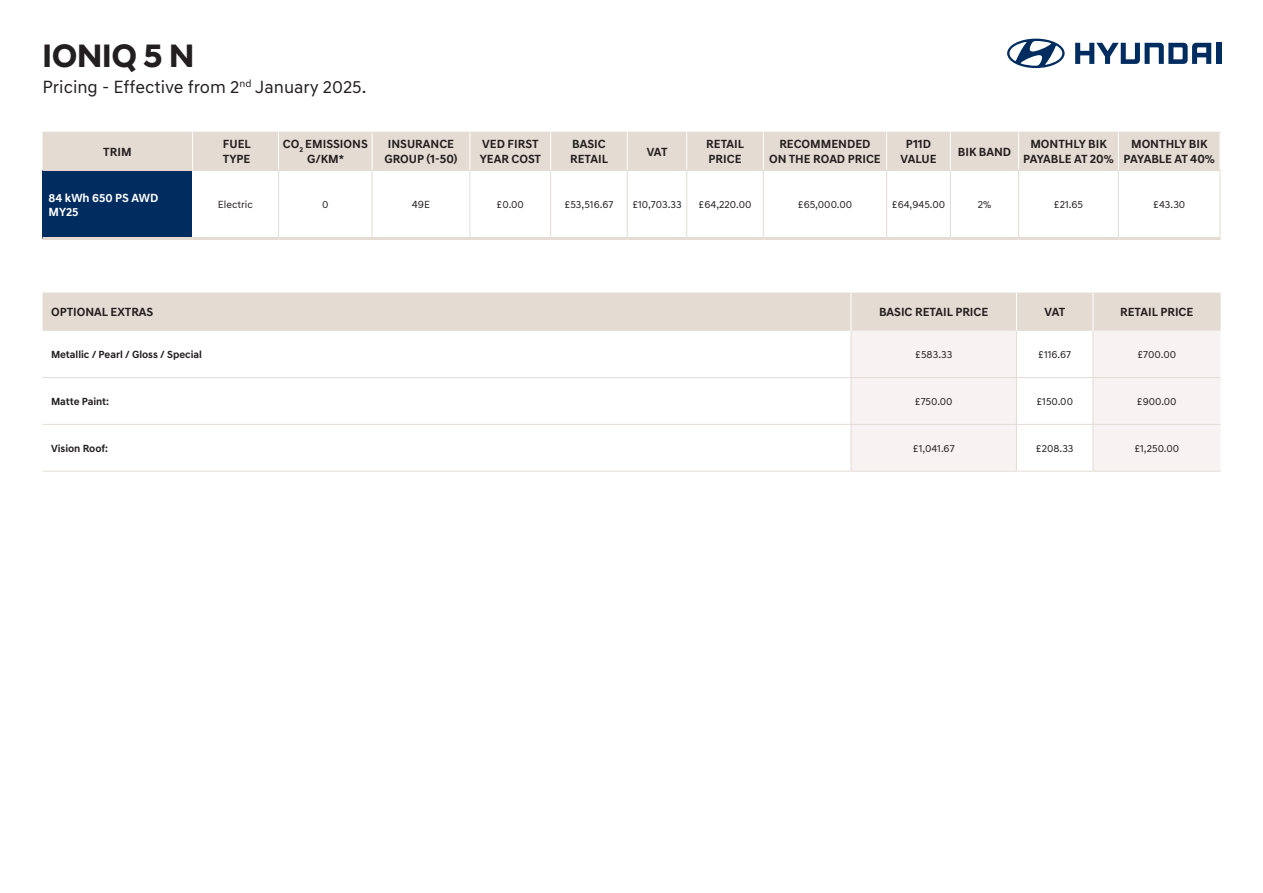
<style>
.page{position:relative;width:1263px;height:893px;background:#fff}
.page>*{position:absolute;margin:0;border:0;box-sizing:border-box;transform-origin:0 0}
.PAGE_SUB-HEAD_BLACK{font:700 33px "Hyundai Sans Head";color:#231f20}
.t1{font:18px "Hyundai Sans Text";color:#231f20}
.t2{font:700 12px/15px "Hyundai Sans Text";color:#231f20}
.t3{font:700 12px/14.4px "Hyundai Sans Text";color:#fff}
.t4{font:10.5px "Hyundai Sans Text";color:#231f20}
.t5{font:700 10.5px "Hyundai Sans Text";color:#231f20}
</style>
<div class="page">
<div style="left:43px;top:133px;width:1177px;height:37px;background:#e4dcd3"></div>
<div style="left:43px;top:170px;width:149px;height:68px;background:#002c5f"></div>
<hr style="left:43px;top:132px;width:149px;height:1px;background:#e4dcd3">
<hr style="left:192px;top:132px;width:87px;height:1px;background:#e4dcd3">
<hr style="left:279px;top:132px;width:93px;height:1px;background:#e4dcd3">
<hr style="left:372px;top:132px;width:98px;height:1px;background:#e4dcd3">
<hr style="left:470px;top:132px;width:81px;height:1px;background:#e4dcd3">
<hr style="left:551px;top:132px;width:76px;height:1px;background:#e4dcd3">
<hr style="left:627px;top:132px;width:60px;height:1px;background:#e4dcd3">
<hr style="left:687px;top:132px;width:76px;height:1px;background:#e4dcd3">
<hr style="left:763px;top:132px;width:124px;height:1px;background:#e4dcd3">
<hr style="left:887px;top:132px;width:63px;height:1px;background:#e4dcd3">
<hr style="left:950px;top:132px;width:68px;height:1px;background:#e4dcd3">
<hr style="left:1018px;top:132px;width:100px;height:1px;background:#e4dcd3">
<hr style="left:1118px;top:132px;width:102px;height:1px;background:#e4dcd3">
<hr style="left:278px;top:171px;width:1px;height:66px;background:#e4dcd3">
<hr style="left:372px;top:171px;width:1px;height:66px;background:#e4dcd3">
<hr style="left:469px;top:171px;width:1px;height:66px;background:#e4dcd3">
<hr style="left:550px;top:171px;width:1px;height:66px;background:#e4dcd3">
<hr style="left:627px;top:171px;width:1px;height:66px;background:#e4dcd3">
<hr style="left:686px;top:171px;width:1px;height:66px;background:#e4dcd3">
<hr style="left:763px;top:171px;width:1px;height:66px;background:#e4dcd3">
<hr style="left:886px;top:171px;width:1px;height:66px;background:#e4dcd3">
<hr style="left:950px;top:171px;width:1px;height:66px;background:#e4dcd3">
<hr style="left:1018px;top:171px;width:1px;height:66px;background:#e4dcd3">
<hr style="left:1118px;top:171px;width:1px;height:66px;background:#e4dcd3">
<hr style="left:192px;top:133px;width:1px;height:37px;background:#fff">
<hr style="left:278px;top:133px;width:1px;height:37px;background:#fff">
<hr style="left:372px;top:133px;width:1px;height:37px;background:#fff">
<hr style="left:469px;top:133px;width:1px;height:37px;background:#fff">
<hr style="left:550px;top:133px;width:1px;height:37px;background:#fff">
<hr style="left:627px;top:133px;width:1px;height:37px;background:#fff">
<hr style="left:686px;top:133px;width:1px;height:37px;background:#fff">
<hr style="left:763px;top:133px;width:1px;height:37px;background:#fff">
<hr style="left:886px;top:133px;width:1px;height:37px;background:#fff">
<hr style="left:950px;top:133px;width:1px;height:37px;background:#fff">
<hr style="left:1018px;top:133px;width:1px;height:37px;background:#fff">
<hr style="left:1118px;top:133px;width:1px;height:37px;background:#fff">
<hr style="left:43px;top:170px;width:149px;height:1px;background:#e4dcd3">
<hr style="left:192px;top:170px;width:87px;height:1px;background:#e4dcd3">
<hr style="left:279px;top:170px;width:93px;height:1px;background:#e4dcd3">
<hr style="left:372px;top:170px;width:98px;height:1px;background:#e4dcd3">
<hr style="left:470px;top:170px;width:81px;height:1px;background:#e4dcd3">
<hr style="left:551px;top:170px;width:76px;height:1px;background:#e4dcd3">
<hr style="left:627px;top:170px;width:60px;height:1px;background:#e4dcd3">
<hr style="left:687px;top:170px;width:76px;height:1px;background:#e4dcd3">
<hr style="left:763px;top:170px;width:124px;height:1px;background:#e4dcd3">
<hr style="left:887px;top:170px;width:63px;height:1px;background:#e4dcd3">
<hr style="left:950px;top:170px;width:68px;height:1px;background:#e4dcd3">
<hr style="left:1018px;top:170px;width:100px;height:1px;background:#e4dcd3">
<hr style="left:1118px;top:170px;width:102px;height:1px;background:#e4dcd3">
<hr style="left:1220px;top:171px;width:1px;height:66px;background:#e4dcd3">
<hr style="left:43px;top:237px;width:149px;height:3px;background:#e4dcd3">
<hr style="left:192px;top:237px;width:87px;height:3px;background:#e4dcd3">
<hr style="left:279px;top:237px;width:93px;height:3px;background:#e4dcd3">
<hr style="left:372px;top:237px;width:98px;height:3px;background:#e4dcd3">
<hr style="left:470px;top:237px;width:81px;height:3px;background:#e4dcd3">
<hr style="left:551px;top:237px;width:76px;height:3px;background:#e4dcd3">
<hr style="left:627px;top:237px;width:60px;height:3px;background:#e4dcd3">
<hr style="left:687px;top:237px;width:76px;height:3px;background:#e4dcd3">
<hr style="left:763px;top:237px;width:124px;height:3px;background:#e4dcd3">
<hr style="left:887px;top:237px;width:63px;height:3px;background:#e4dcd3">
<hr style="left:950px;top:237px;width:68px;height:3px;background:#e4dcd3">
<hr style="left:1018px;top:237px;width:100px;height:3px;background:#e4dcd3">
<hr style="left:1118px;top:237px;width:102px;height:3px;background:#e4dcd3">
<svg style="left:1075px;top:43px;width:136px;height:21px"></svg>
<div style="left:1216px;top:43px;width:5px;height:21px;background:#002c5f"></div>
<svg style="left:1007px;top:39px;width:57px;height:29px"></svg>
<div style="left:43px;top:293px;width:1177px;height:38px;background:#e4dcd3"></div>
<svg style="left:852px;top:331px;width:368px;height:140px;fill:#f6f3f2"></svg>
<hr style="left:851px;top:331px;width:1px;height:46px;background:#e4dcd3">
<hr style="left:1016px;top:331px;width:1px;height:46px;background:#e4dcd3">
<hr style="left:1092px;top:331px;width:1px;height:46px;background:#e4dcd3">
<hr style="left:851px;top:378px;width:1px;height:46px;background:#e4dcd3">
<hr style="left:1016px;top:378px;width:1px;height:46px;background:#e4dcd3">
<hr style="left:1092px;top:378px;width:1px;height:46px;background:#e4dcd3">
<hr style="left:43px;top:424px;width:808px;height:1px;background:#e4dcd3">
<hr style="left:851px;top:424px;width:165px;height:1px;background:#e4dcd3">
<hr style="left:851px;top:425px;width:1px;height:46px;background:#e4dcd3">
<hr style="left:1016px;top:424px;width:77px;height:1px;background:#e4dcd3">
<hr style="left:1016px;top:425px;width:1px;height:46px;background:#e4dcd3">
<hr style="left:1093px;top:424px;width:127px;height:1px;background:#e4dcd3">
<hr style="left:1092px;top:425px;width:1px;height:46px;background:#e4dcd3">
<hr style="left:43px;top:471px;width:808px;height:1px;background:#e4dcd3">
<hr style="left:851px;top:471px;width:165px;height:1px;background:#e4dcd3">
<hr style="left:1016px;top:471px;width:77px;height:1px;background:#e4dcd3">
<hr style="left:1093px;top:471px;width:127px;height:1px;background:#e4dcd3">
<hr style="left:851px;top:293px;width:1px;height:38px;background:#fff">
<hr style="left:1016px;top:293px;width:1px;height:38px;background:#fff">
<hr style="left:1092px;top:293px;width:1px;height:38px;background:#fff">
<hr style="left:43px;top:377px;width:808px;height:1px;background:#e4dcd3">
<hr style="left:851px;top:377px;width:165px;height:1px;background:#e4dcd3">
<hr style="left:1016px;top:377px;width:77px;height:1px;background:#e4dcd3">
<hr style="left:1093px;top:377px;width:127px;height:1px;background:#e4dcd3">
<p class="PAGE_SUB-HEAD_BLACK" style="left:43px;top:36px;width:153px">IONIQ 5 N</p>
<p class="t1" style="left:43px;top:76px;width:325px">Pricing - Effective from 2<sup>nd</sup> January 2025.</p>
<p class="t2" style="left:103px;top:144px;width:30px">TRIM</p>
<p class="t2" style="left:223px;top:137px;width:30px">FUEL</p>
<p class="t2" style="left:223px;top:152px;width:29px">TYPE</p>
<p class="t2" style="left:283px;top:137px;width:87px">CO<sub>2</sub> EMISSIONS</p>
<p class="t2" style="left:307px;top:152px;width:39px">G/KM*</p>
<p class="t2" style="left:384px;top:137px;width:75px">INSURANCE<br>GROUP (1-50)</p>
<p class="t2" style="left:480px;top:137px;width:63px">VED FIRST<br>YEAR COST</p>
<p class="t2" style="left:570px;top:137px;width:40px">BASIC<br>RETAIL</p>
<p class="t2" style="left:647px;top:144px;width:22px">VAT</p>
<p class="t2" style="left:706px;top:137px;width:40px">RETAIL<br>PRICE</p>
<p class="t2" style="left:769px;top:137px;width:113px;text-align:center">RECOMMENDED<br>ON THE ROAD PRICE</p>
<p class="t2" style="left:900px;top:137px;width:38px;text-align:center">P11D<br>VALUE</p>
<p class="t2" style="left:958px;top:144px;width:55px">BIK BAND</p>
<p class="t2" style="left:1023px;top:137px;width:92px;text-align:center">MONTHLY BIK<br>PAYABLE AT 20%</p>
<p class="t2" style="left:1123px;top:137px;width:93px;text-align:center">MONTHLY BIK<br>PAYABLE AT 40%</p>
<p class="t3" style="left:49px;top:190px;width:111px">84 kWh 650 PS AWD<br>MY25</p>
<p class="t4" style="left:218px;top:198px;width:36px">Electric</p>
<p class="t4" style="left:322px;top:198px;width:8px">0</p>
<p class="t4" style="left:412px;top:198px;width:20px">49E</p>
<p class="t4" style="left:497px;top:198px;width:29px">£0.00</p>
<p class="t4" style="left:564px;top:198px;width:50px">£53,516.67</p>
<p class="t4" style="left:632px;top:198px;width:51px">£10,703.33</p>
<p class="t4" style="left:699px;top:198px;width:54px">£64,220.00</p>
<p class="t4" style="left:798px;top:198px;width:56px">£65,000.00</p>
<p class="t4" style="left:892px;top:198px;width:55px">£64,945.00</p>
<p class="t4" style="left:978px;top:198px;width:15px">2%</p>
<p class="t4" style="left:1054px;top:198px;width:31px">£21.65</p>
<p class="t4" style="left:1153px;top:198px;width:34px">£43.30</p>
<p class="t2" style="left:51px;top:305px;width:104px">OPTIONAL EXTRAS</p>
<p class="t2" style="left:879px;top:305px;width:111px">BASIC RETAIL PRICE</p>
<p class="t2" style="left:1044px;top:305px;width:22px">VAT</p>
<p class="t2" style="left:1120px;top:305px;width:75px">RETAIL PRICE</p>
<p class="t5" style="left:51px;top:348px;width:153px">Metallic / Pearl / Gloss / Special</p>
<p class="t4" style="left:915px;top:348px;width:39px">£583.33</p>
<p class="t4" style="left:1038px;top:348px;width:35px">£116.67</p>
<p class="t4" style="left:1137px;top:348px;width:40px">£700.00</p>
<p class="t5" style="left:51px;top:395px;width:60px">Matte Paint:</p>
<p class="t4" style="left:915px;top:395px;width:39px">£750.00</p>
<p class="t4" style="left:1036px;top:395px;width:38px">£150.00</p>
<p class="t4" style="left:1137px;top:395px;width:41px">£900.00</p>
<p class="t5" style="left:51px;top:442px;width:58px">Vision Roof:</p>
<p class="t4" style="left:913px;top:442px;width:43px">£1,041.67</p>
<p class="t4" style="left:1036px;top:442px;width:39px">£208.33</p>
<p class="t4" style="left:1134px;top:442px;width:46px">£1,250.00</p>
</div>
